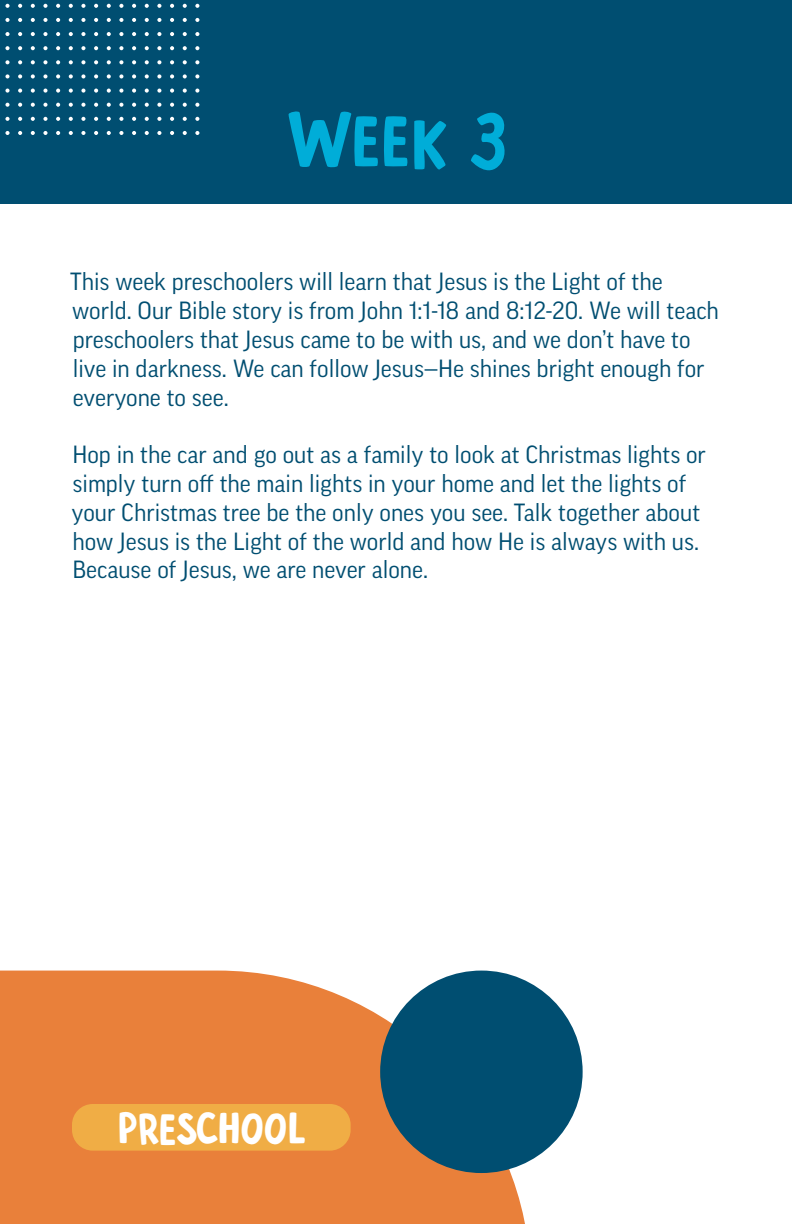
<style>
.page{position:relative;width:792px;height:1224px;background:#fff}
.page>*{position:absolute;margin:0;border:0;box-sizing:border-box;transform-origin:0 0}
.t1{font:76px "French Fries";color:#00add8}
.t2{font:41.4px "French Fries";color:#fff}
.t3{font:24px/28.8px "Good Pro";color:#004e71}
</style>
<div class="page">
<div style="left:0;top:971px;width:531px;height:253px;background:#e9803a"></div>
<div style="left:0;top:0;width:792px;height:203px;background:#004e71"></div>
<svg style="left:195px;top:4px;width:4px;height:4px"></svg>
<svg style="left:195px;top:18px;width:4px;height:4px"></svg>
<svg style="left:195px;top:32px;width:4px;height:4px"></svg>
<svg style="left:195px;top:46px;width:4px;height:4px"></svg>
<svg style="left:195px;top:60px;width:4px;height:4px"></svg>
<svg style="left:195px;top:74px;width:4px;height:4px"></svg>
<svg style="left:195px;top:89px;width:4px;height:4px"></svg>
<svg style="left:195px;top:103px;width:4px;height:4px"></svg>
<svg style="left:195px;top:117px;width:4px;height:4px"></svg>
<svg style="left:195px;top:131px;width:4px;height:4px"></svg>
<svg style="left:183px;top:4px;width:4px;height:4px"></svg>
<svg style="left:183px;top:18px;width:4px;height:4px"></svg>
<svg style="left:183px;top:32px;width:4px;height:4px"></svg>
<svg style="left:183px;top:46px;width:4px;height:4px"></svg>
<svg style="left:183px;top:60px;width:4px;height:4px"></svg>
<svg style="left:183px;top:74px;width:4px;height:4px"></svg>
<svg style="left:183px;top:89px;width:4px;height:4px"></svg>
<svg style="left:183px;top:103px;width:4px;height:4px"></svg>
<svg style="left:183px;top:117px;width:4px;height:4px"></svg>
<svg style="left:183px;top:131px;width:4px;height:4px"></svg>
<svg style="left:170px;top:4px;width:4px;height:4px"></svg>
<svg style="left:170px;top:18px;width:4px;height:4px"></svg>
<svg style="left:170px;top:32px;width:4px;height:4px"></svg>
<svg style="left:170px;top:46px;width:4px;height:4px"></svg>
<svg style="left:170px;top:60px;width:4px;height:4px"></svg>
<svg style="left:170px;top:74px;width:4px;height:4px"></svg>
<svg style="left:170px;top:89px;width:4px;height:4px"></svg>
<svg style="left:170px;top:103px;width:4px;height:4px"></svg>
<svg style="left:170px;top:117px;width:4px;height:4px"></svg>
<svg style="left:170px;top:131px;width:4px;height:4px"></svg>
<svg style="left:157px;top:4px;width:4px;height:4px"></svg>
<svg style="left:157px;top:18px;width:4px;height:4px"></svg>
<svg style="left:157px;top:32px;width:4px;height:4px"></svg>
<svg style="left:157px;top:46px;width:4px;height:4px"></svg>
<svg style="left:157px;top:60px;width:4px;height:4px"></svg>
<svg style="left:157px;top:74px;width:4px;height:4px"></svg>
<svg style="left:157px;top:89px;width:4px;height:4px"></svg>
<svg style="left:157px;top:103px;width:4px;height:4px"></svg>
<svg style="left:157px;top:117px;width:4px;height:4px"></svg>
<svg style="left:157px;top:131px;width:4px;height:4px"></svg>
<svg style="left:145px;top:4px;width:4px;height:4px"></svg>
<svg style="left:145px;top:18px;width:4px;height:4px"></svg>
<svg style="left:145px;top:32px;width:4px;height:4px"></svg>
<svg style="left:145px;top:46px;width:4px;height:4px"></svg>
<svg style="left:145px;top:60px;width:4px;height:4px"></svg>
<svg style="left:145px;top:74px;width:4px;height:4px"></svg>
<svg style="left:145px;top:89px;width:4px;height:4px"></svg>
<svg style="left:145px;top:103px;width:4px;height:4px"></svg>
<svg style="left:145px;top:117px;width:4px;height:4px"></svg>
<svg style="left:145px;top:131px;width:4px;height:4px"></svg>
<svg style="left:132px;top:4px;width:4px;height:4px"></svg>
<svg style="left:132px;top:18px;width:4px;height:4px"></svg>
<svg style="left:132px;top:32px;width:4px;height:4px"></svg>
<svg style="left:132px;top:46px;width:4px;height:4px"></svg>
<svg style="left:132px;top:60px;width:4px;height:4px"></svg>
<svg style="left:132px;top:74px;width:4px;height:4px"></svg>
<svg style="left:132px;top:89px;width:4px;height:4px"></svg>
<svg style="left:132px;top:103px;width:4px;height:4px"></svg>
<svg style="left:132px;top:117px;width:4px;height:4px"></svg>
<svg style="left:132px;top:131px;width:4px;height:4px"></svg>
<svg style="left:119px;top:4px;width:4px;height:4px"></svg>
<svg style="left:119px;top:18px;width:4px;height:4px"></svg>
<svg style="left:119px;top:32px;width:4px;height:4px"></svg>
<svg style="left:119px;top:46px;width:4px;height:4px"></svg>
<svg style="left:119px;top:60px;width:4px;height:4px"></svg>
<svg style="left:119px;top:74px;width:4px;height:4px"></svg>
<svg style="left:119px;top:89px;width:4px;height:4px"></svg>
<svg style="left:119px;top:103px;width:4px;height:4px"></svg>
<svg style="left:119px;top:117px;width:4px;height:4px"></svg>
<svg style="left:119px;top:131px;width:4px;height:4px"></svg>
<svg style="left:107px;top:4px;width:4px;height:4px"></svg>
<svg style="left:107px;top:18px;width:4px;height:4px"></svg>
<svg style="left:107px;top:32px;width:4px;height:4px"></svg>
<svg style="left:107px;top:46px;width:4px;height:4px"></svg>
<svg style="left:107px;top:60px;width:4px;height:4px"></svg>
<svg style="left:107px;top:74px;width:4px;height:4px"></svg>
<svg style="left:107px;top:89px;width:4px;height:4px"></svg>
<svg style="left:107px;top:103px;width:4px;height:4px"></svg>
<svg style="left:107px;top:117px;width:4px;height:4px"></svg>
<svg style="left:107px;top:131px;width:4px;height:4px"></svg>
<svg style="left:94px;top:4px;width:4px;height:4px"></svg>
<svg style="left:94px;top:18px;width:4px;height:4px"></svg>
<svg style="left:94px;top:32px;width:4px;height:4px"></svg>
<svg style="left:94px;top:46px;width:4px;height:4px"></svg>
<svg style="left:94px;top:60px;width:4px;height:4px"></svg>
<svg style="left:94px;top:74px;width:4px;height:4px"></svg>
<svg style="left:94px;top:89px;width:4px;height:4px"></svg>
<svg style="left:94px;top:103px;width:4px;height:4px"></svg>
<svg style="left:94px;top:117px;width:4px;height:4px"></svg>
<svg style="left:94px;top:131px;width:4px;height:4px"></svg>
<svg style="left:81px;top:4px;width:4px;height:4px"></svg>
<svg style="left:81px;top:18px;width:4px;height:4px"></svg>
<svg style="left:81px;top:32px;width:4px;height:4px"></svg>
<svg style="left:81px;top:46px;width:4px;height:4px"></svg>
<svg style="left:81px;top:60px;width:4px;height:4px"></svg>
<svg style="left:81px;top:74px;width:4px;height:4px"></svg>
<svg style="left:81px;top:89px;width:4px;height:4px"></svg>
<svg style="left:81px;top:103px;width:4px;height:4px"></svg>
<svg style="left:81px;top:117px;width:4px;height:4px"></svg>
<svg style="left:81px;top:131px;width:4px;height:4px"></svg>
<svg style="left:69px;top:4px;width:4px;height:4px"></svg>
<svg style="left:69px;top:18px;width:4px;height:4px"></svg>
<svg style="left:69px;top:32px;width:4px;height:4px"></svg>
<svg style="left:69px;top:46px;width:4px;height:4px"></svg>
<svg style="left:69px;top:60px;width:4px;height:4px"></svg>
<svg style="left:69px;top:74px;width:4px;height:4px"></svg>
<svg style="left:69px;top:89px;width:4px;height:4px"></svg>
<svg style="left:69px;top:103px;width:4px;height:4px"></svg>
<svg style="left:69px;top:117px;width:4px;height:4px"></svg>
<svg style="left:69px;top:131px;width:4px;height:4px"></svg>
<svg style="left:56px;top:4px;width:4px;height:4px"></svg>
<svg style="left:56px;top:18px;width:4px;height:4px"></svg>
<svg style="left:56px;top:32px;width:4px;height:4px"></svg>
<svg style="left:56px;top:46px;width:4px;height:4px"></svg>
<svg style="left:56px;top:60px;width:4px;height:4px"></svg>
<svg style="left:56px;top:74px;width:4px;height:4px"></svg>
<svg style="left:56px;top:89px;width:4px;height:4px"></svg>
<svg style="left:56px;top:103px;width:4px;height:4px"></svg>
<svg style="left:56px;top:117px;width:4px;height:4px"></svg>
<svg style="left:56px;top:131px;width:4px;height:4px"></svg>
<svg style="left:43px;top:4px;width:5px;height:4px"></svg>
<svg style="left:43px;top:18px;width:5px;height:4px"></svg>
<svg style="left:43px;top:32px;width:5px;height:4px"></svg>
<svg style="left:43px;top:46px;width:5px;height:4px"></svg>
<svg style="left:43px;top:60px;width:5px;height:4px"></svg>
<svg style="left:43px;top:74px;width:5px;height:4px"></svg>
<svg style="left:43px;top:89px;width:5px;height:4px"></svg>
<svg style="left:43px;top:103px;width:5px;height:4px"></svg>
<svg style="left:43px;top:117px;width:5px;height:4px"></svg>
<svg style="left:43px;top:131px;width:5px;height:4px"></svg>
<svg style="left:31px;top:4px;width:4px;height:4px"></svg>
<svg style="left:31px;top:18px;width:4px;height:4px"></svg>
<svg style="left:31px;top:32px;width:4px;height:4px"></svg>
<svg style="left:31px;top:46px;width:4px;height:4px"></svg>
<svg style="left:31px;top:60px;width:4px;height:4px"></svg>
<svg style="left:31px;top:74px;width:4px;height:4px"></svg>
<svg style="left:31px;top:89px;width:4px;height:4px"></svg>
<svg style="left:31px;top:103px;width:4px;height:4px"></svg>
<svg style="left:31px;top:117px;width:4px;height:4px"></svg>
<svg style="left:31px;top:131px;width:4px;height:4px"></svg>
<svg style="left:18px;top:4px;width:4px;height:4px"></svg>
<svg style="left:18px;top:18px;width:4px;height:4px"></svg>
<svg style="left:18px;top:32px;width:4px;height:4px"></svg>
<svg style="left:18px;top:46px;width:4px;height:4px"></svg>
<svg style="left:18px;top:60px;width:4px;height:4px"></svg>
<svg style="left:18px;top:74px;width:4px;height:4px"></svg>
<svg style="left:18px;top:89px;width:4px;height:4px"></svg>
<svg style="left:18px;top:103px;width:4px;height:4px"></svg>
<svg style="left:18px;top:117px;width:4px;height:4px"></svg>
<svg style="left:18px;top:131px;width:4px;height:4px"></svg>
<svg style="left:5px;top:4px;width:5px;height:4px"></svg>
<svg style="left:5px;top:18px;width:5px;height:4px"></svg>
<svg style="left:5px;top:32px;width:5px;height:4px"></svg>
<svg style="left:5px;top:46px;width:5px;height:4px"></svg>
<svg style="left:5px;top:60px;width:5px;height:4px"></svg>
<svg style="left:5px;top:74px;width:5px;height:4px"></svg>
<svg style="left:5px;top:89px;width:5px;height:4px"></svg>
<svg style="left:5px;top:103px;width:5px;height:4px"></svg>
<svg style="left:5px;top:117px;width:5px;height:4px"></svg>
<svg style="left:5px;top:131px;width:5px;height:4px"></svg>
<div style="left:380px;top:971px;width:203px;height:202px;background:#004e71;border-radius:50%"></div>
<div style="left:72px;top:1104px;width:279px;height:47px;background:#f0ad45;border-radius:21px"></div>
<p class="t1" style="left:285px;top:102px;width:223px">Week 3</p>
<p class="t3" style="left:70px;top:267px;width:650px">This week preschoolers will learn that Jesus is the Light of the world. Our Bible story is from John 1:1-18 and 8:12-20. We will teach preschoolers that Jesus came to be with us, and we don’t have to live in darkness. We can follow Jesus—He shines bright enough for everyone to see.</p>
<p class="t3" style="left:72px;top:440px;width:636px">Hop in the car and go out as a family to look at Christmas lights or simply turn off the main lights in your home and let the lights of your Christmas tree be the only ones you see. Talk together about how Jesus is the Light of the world and how He is always with us.<br>Because of Jesus, we are never alone.</p>
<h2 class="t2" style="left:118px;top:1108px;width:188px">PRESCHOOL</h2>
</div>
